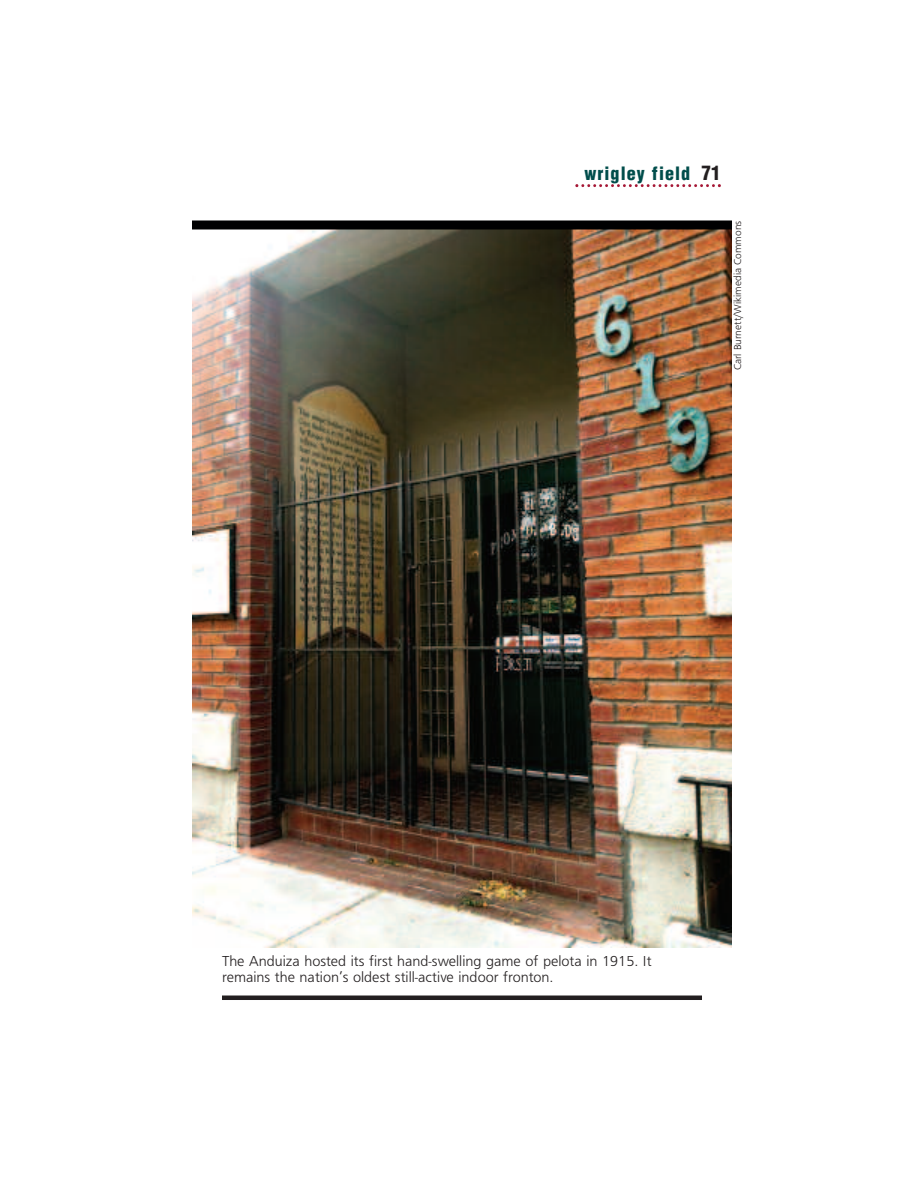
<style>
.page{position:relative;width:918px;height:1188px;background:#fff}
.page>*{position:absolute;margin:0;border:0;box-sizing:border-box;transform-origin:0 0}
.t1{font:900 condensed 18px "Helvetica";letter-spacing:.06em;color:#004d4b}
.t2{font:15px/16.5px "Frugal Sans Light DTC";color:#231f20}
.t3{font:10.5px "Frugal Sans Light DTC";color:#231f20}
.s1{font-size:19.5px;color:#231f20}
</style>
<div class="page">
<svg style="left:575px;top:184px;width:146px;height:3px"></svg>
<img style="left:192px;top:230px;width:540px;height:717px">
<hr style="left:222px;top:996px;width:480px;height:4px;background:#231f20">
<div style="left:192px;top:220px;width:540px;height:10px;background:#000001"></div>
<p class="t1" style="left:584px;top:163px;width:138px">wrigley field <span class="s1">71</span></p>
<p class="t3" style="left:731px;top:370px;width:151px;rotate:-90deg">Carl Burnett/Wikimedia Commons</p>
<p class="t2" style="left:222px;top:952px;width:431px">The Anduiza hosted its first hand-swelling game of pelota in 1915. It remains the nation’s oldest still-active indoor fronton.</p>
</div>
